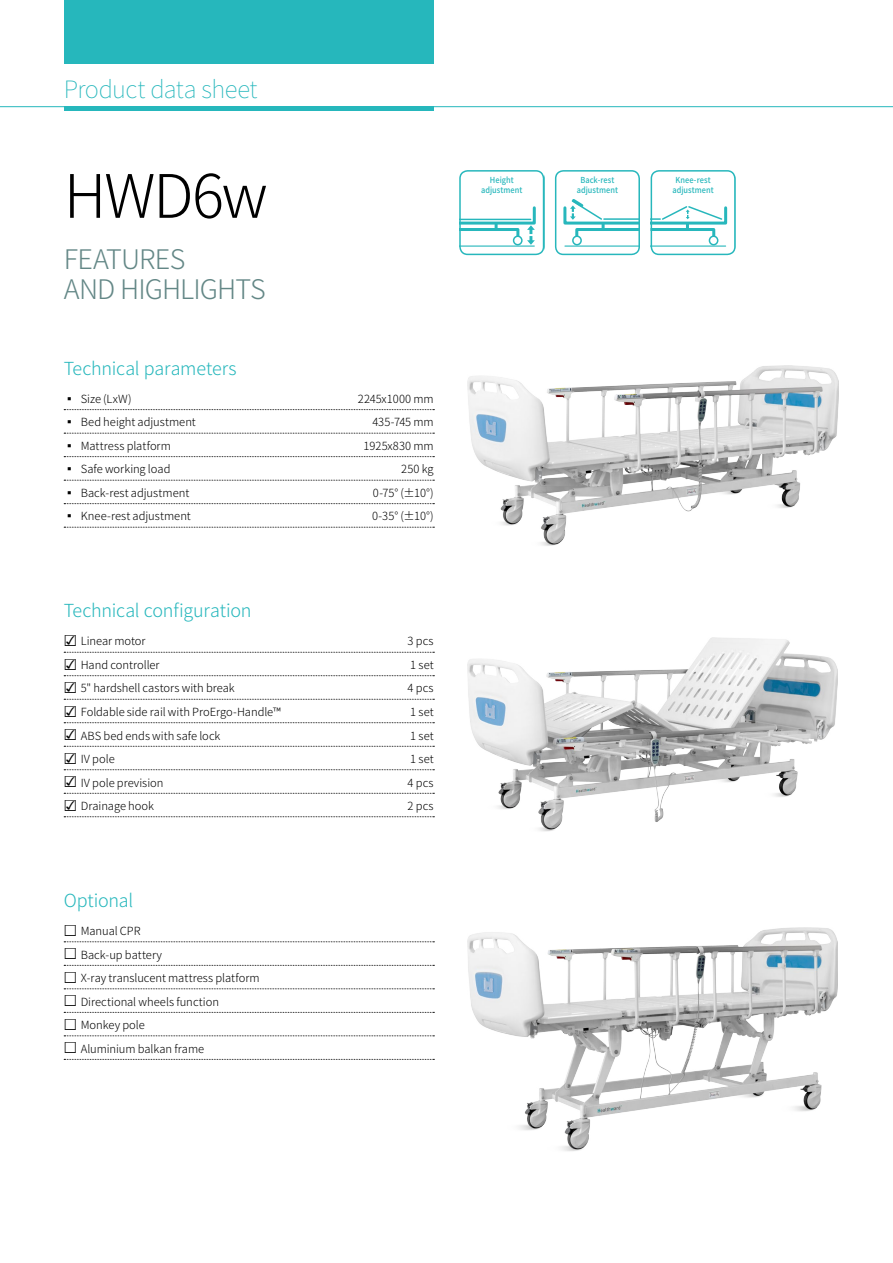
<style>
.page{position:relative;width:893px;height:1263px;background:#fff}
.page>*{position:absolute;margin:0;border:0;box-sizing:border-box;transform-origin:0 0}
.t1{font:300 60px "Noto Sans CJ Ksc";letter-spacing:-.04em;color:#000}
.t2{font:300 27px/30px "Noto Sans CJ Ksc";letter-spacing:-.035em;color:#638786}
.t3{font:100 24px "Noto Sans CJ Ksc";letter-spacing:-.02em;color:#26b7bc}
.t4{font:300 18px "Noto Sans CJ Ksc";letter-spacing:-.01em;color:#26b7bc}
.t5{font:300 11.25px/23.5px "Noto Sans CJ Ksc";color:#000}
.t6{font:500 8.25px/9.9px "Noto Sans CJ Ksc";letter-spacing:.005em;color:#27b7bc;text-align:center;scale:.9 1}
.s1{font-family:"Arial Unicode MS";font-weight:400;font-size:18px}
</style>
<div class="page">
<hr style="left:0;top:106px;width:893px;height:1px;background:#26b7bc">
<div style="left:64px;top:0;width:370px;height:64px;background:#26b7bc"></div>
<hr style="left:64px;top:107px;width:370px;height:4px;background:#26b7bc">
<div style="left:555px;top:170px;width:85px;height:85px;border:2px solid #27b7bc;border-radius:8px"></div>
<svg style="left:562px;top:170px;width:78px;height:85px"></svg>
<hr style="left:651px;top:245px;width:75px;height:2px;background:#27b7bc">
<div style="left:709px;top:235px;width:9px;height:10px;border:2px solid #27b7bc;border-radius:50%"></div>
<svg style="left:654px;top:206px;width:74px;height:33px"></svg>
<div style="left:651px;top:170px;width:85px;height:85px;border:2px solid #27b7bc;border-radius:8px"></div>
<hr style="left:459px;top:245px;width:75px;height:2px;background:#27b7bc">
<svg style="left:462px;top:206px;width:74px;height:39px"></svg>
<div style="left:459px;top:170px;width:85px;height:85px;border:2px solid #27b7bc;border-radius:8px"></div>
<svg style="left:544px;top:175px;width:1px;height:75px"></svg>
<svg style="left:64px;top:409px;width:370px;height:1px"></svg>
<svg style="left:64px;top:433px;width:370px;height:1px"></svg>
<svg style="left:64px;top:456px;width:370px;height:1px"></svg>
<svg style="left:64px;top:480px;width:370px;height:1px"></svg>
<svg style="left:64px;top:503px;width:370px;height:1px"></svg>
<svg style="left:64px;top:527px;width:370px;height:1px"></svg>
<svg style="left:64px;top:652px;width:370px;height:1px"></svg>
<svg style="left:64px;top:675px;width:370px;height:1px"></svg>
<svg style="left:64px;top:699px;width:370px;height:1px"></svg>
<svg style="left:64px;top:722px;width:370px;height:1px"></svg>
<svg style="left:64px;top:746px;width:370px;height:1px"></svg>
<svg style="left:64px;top:769px;width:370px;height:1px"></svg>
<svg style="left:64px;top:793px;width:370px;height:1px"></svg>
<svg style="left:64px;top:816px;width:370px;height:1px"></svg>
<svg style="left:64px;top:941px;width:370px;height:1px"></svg>
<svg style="left:64px;top:965px;width:370px;height:1px"></svg>
<svg style="left:64px;top:988px;width:370px;height:1px"></svg>
<svg style="left:64px;top:1012px;width:370px;height:1px"></svg>
<svg style="left:64px;top:1035px;width:370px;height:1px"></svg>
<svg style="left:64px;top:1059px;width:370px;height:1px"></svg>
<img style="left:468px;top:365px;width:370px;height:181px">
<img style="left:468px;top:638px;width:370px;height:194px">
<img style="left:468px;top:927px;width:370px;height:224px">
<h3 class="t3" style="left:64px;top:75px;width:195px">Product data sheet</h3>
<h1 class="t1" style="left:64px;top:162px;width:205px">HWD6w</h1>
<h2 class="t2" style="left:64px;top:245px;width:204px">Features<br>and High lights</h2>
<h3 class="t4" style="left:64px;top:358px;width:174px">Technical parameters</h3>
<p class="t5" style="left:64px;top:387px;width:69px">▪ Size (LxW)</p>
<p class="t5" style="left:358px;top:387px;width:77px">2245x1000 mm</p>
<p class="t5" style="left:64px;top:411px;width:134px">▪ Bed height adjustment</p>
<p class="t5" style="left:372px;top:411px;width:63px">435-745 mm</p>
<p class="t5" style="left:64px;top:434px;width:109px">▪ Mattress platform</p>
<p class="t5" style="left:363px;top:434px;width:72px">1925x830 mm</p>
<p class="t5" style="left:64px;top:458px;width:108px">▪ Safe working load</p>
<p class="t5" style="left:401px;top:458px;width:34px">250 kg</p>
<p class="t5" style="left:64px;top:481px;width:127px">▪ Back-rest adjustment</p>
<p class="t5" style="left:373px;top:481px;width:62px">0-75° (±10°)</p>
<p class="t5" style="left:64px;top:505px;width:129px">▪ Knee-rest adjustment</p>
<p class="t5" style="left:372px;top:505px;width:63px">0-35° (±10°)</p>
<h3 class="t4" style="left:64px;top:601px;width:189px">Technical configuration</h3>
<p class="t5" style="left:64px;top:630px;width:83px"><span class="s1">☑</span> Linear motor</p>
<p class="t5" style="left:408px;top:630px;width:28px">3 pcs</p>
<p class="t5" style="left:64px;top:653px;width:97px"><span class="s1">☑</span> Hand controller</p>
<p class="t5" style="left:410px;top:653px;width:25px">1 set</p>
<p class="t5" style="left:64px;top:677px;width:172px"><span class="s1">☑</span> 5" hardshell castors with break</p>
<p class="t5" style="left:408px;top:677px;width:28px">4 pcs</p>
<p class="t5" style="left:64px;top:700px;width:219px"><span class="s1">☑</span> Foldable side rail with ProErgo-Handle™</p>
<p class="t5" style="left:410px;top:700px;width:25px">1 set</p>
<p class="t5" style="left:64px;top:724px;width:158px"><span class="s1">☑</span> ABS bed ends with safe lock</p>
<p class="t5" style="left:410px;top:724px;width:25px">1 set</p>
<p class="t5" style="left:64px;top:747px;width:53px"><span class="s1">☑</span> IV pole</p>
<p class="t5" style="left:410px;top:747px;width:25px">1 set</p>
<p class="t5" style="left:64px;top:771px;width:101px"><span class="s1">☑</span> IV pole prevision</p>
<p class="t5" style="left:408px;top:771px;width:28px">4 pcs</p>
<p class="t5" style="left:64px;top:794px;width:92px"><span class="s1">☑</span> Drainage hook</p>
<p class="t5" style="left:408px;top:794px;width:28px">2 pcs</p>
<h3 class="t4" style="left:64px;top:890px;width:71px">Optional</h3>
<p class="t5" style="left:64px;top:919px;width:198px"><span class="s1">☐</span> Manual CPR<br><span class="s1">☐</span> Back-up battery<br><span class="s1">☐</span> X-ray translucent mattress platform <span class="s1">☐</span> Directional wheels function<br><span class="s1">☐</span> Monkey pole<br><span class="s1">☐</span> Aluminium balkan frame</p>
<p class="t6" style="left:481px;top:175px;width:47px">Height adjustment</p>
<p class="t6" style="left:577px;top:175px;width:47px">Back-rest adjustment</p>
<p class="t6" style="left:672px;top:175px;width:47px">Knee-rest adjustment</p>
</div>
